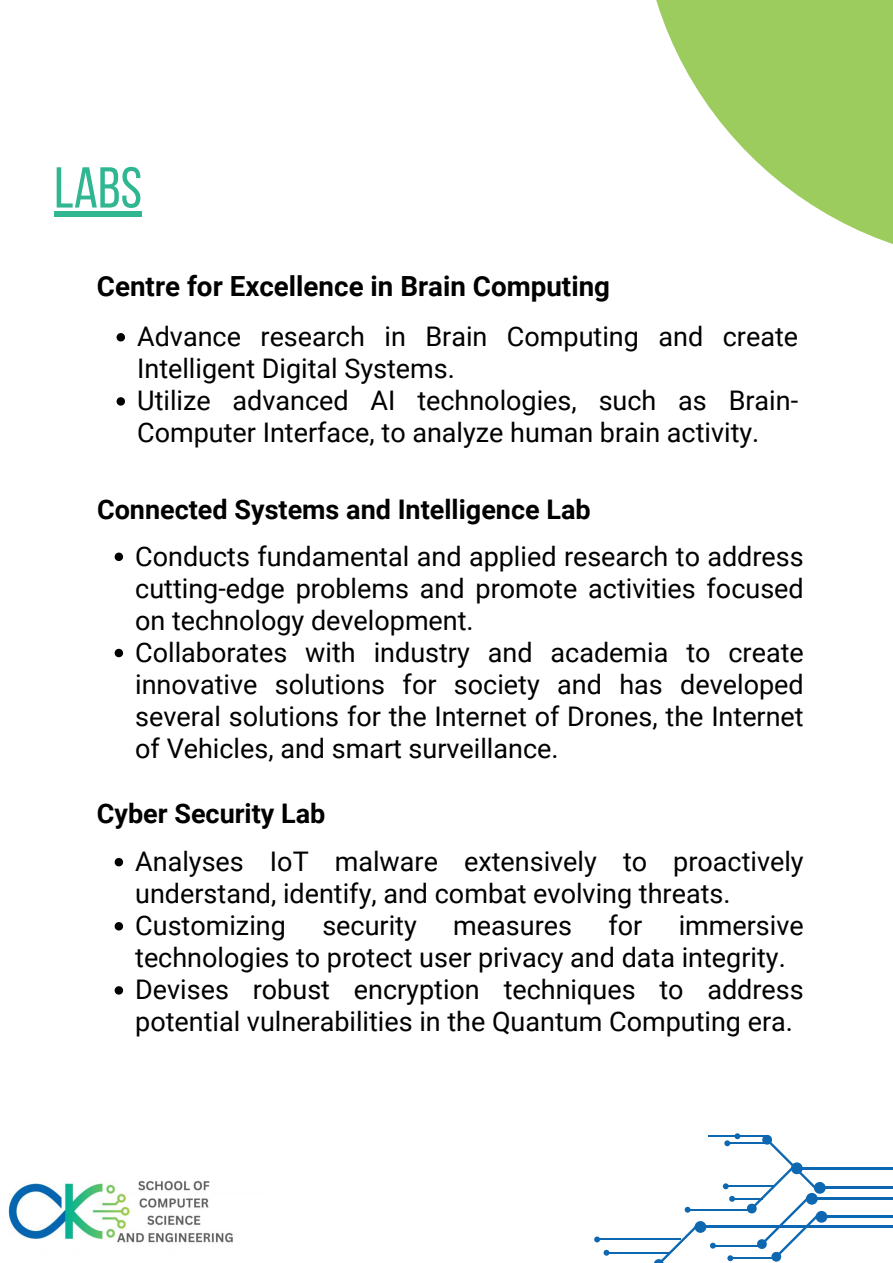
<style>
.page{position:relative;width:893px;height:1263px;background:#fff}
.page>*{position:absolute;margin:0;border:0;box-sizing:border-box;transform-origin:0 0}
.t1{font:57.53px "Bebas Neue";color:#30b791}
.t2{font:700 27.75px "Roboto";color:#000}
.t3{font:27px/32.1px "Roboto";color:#000}
.t4{font:700 27px "Roboto";color:#000}
</style>
<div class="page">
<div style="left:54px;top:211px;width:88px;height:6px;background:#30b791"></div>
<svg style="left:117px;top:333px;width:8px;height:8px"></svg>
<svg style="left:117px;top:397px;width:8px;height:9px"></svg>
<svg style="left:115px;top:553px;width:8px;height:8px"></svg>
<svg style="left:115px;top:649px;width:8px;height:8px"></svg>
<hr style="left:821px;top:1215px;width:72px;height:3px;background:#0d67b1">
<div style="left:815px;top:1211px;width:12px;height:12px;background:#0d67b1;border-radius:50%"></div>
<hr style="left:819px;top:1186px;width:74px;height:3px;background:#0d67b1">
<div style="left:814px;top:1182px;width:11px;height:12px;background:#0d67b1;border-radius:50%"></div>
<hr style="left:811px;top:1197px;width:82px;height:3px;background:#0d67b1">
<hr style="left:796px;top:1167px;width:97px;height:3px;background:#0d67b1">
<hr style="left:700px;top:1225px;width:193px;height:3px;background:#0d67b1">
<div style="left:694px;top:1221px;width:12px;height:12px;background:#0d67b1;border-radius:50%"></div>
<svg style="left:653px;top:1225px;width:45px;height:38px"></svg>
<hr style="left:606px;top:1252px;width:64px;height:1px;background:#0d67b1">
<svg style="left:603px;top:1250px;width:6px;height:6px"></svg>
<hr style="left:597px;top:1239px;width:84px;height:1px;background:#0d67b1">
<svg style="left:594px;top:1236px;width:6px;height:6px"></svg>
<svg style="left:746px;top:1134px;width:72px;height:128px"></svg>
<hr style="left:687px;top:1209px;width:62px;height:1px;background:#0d67b1">
<svg style="left:684px;top:1207px;width:6px;height:6px"></svg>
<hr style="left:732px;top:1198px;width:30px;height:1px;background:#0d67b1">
<svg style="left:729px;top:1196px;width:6px;height:6px"></svg>
<hr style="left:725px;top:1185px;width:49px;height:2px;background:#0d67b1">
<svg style="left:723px;top:1183px;width:5px;height:6px"></svg>
<hr style="left:730px;top:1257px;width:45px;height:2px;background:#0d67b1">
<svg style="left:727px;top:1255px;width:6px;height:6px"></svg>
<hr style="left:713px;top:1245px;width:47px;height:1px;background:#0d67b1">
<svg style="left:710px;top:1243px;width:6px;height:5px"></svg>
<hr style="left:707px;top:1135px;width:58px;height:2px;background:#0d67b1">
<hr style="left:727px;top:1142px;width:42px;height:2px;background:#0d67b1">
<svg style="left:724px;top:1133px;width:16px;height:13px"></svg>
<svg style="left:115px;top:858px;width:8px;height:8px"></svg>
<svg style="left:115px;top:922px;width:8px;height:8px"></svg>
<svg style="left:115px;top:986px;width:8px;height:9px"></svg>
<svg style="left:656px;top:0;width:237px;height:244px;fill:#9ccc5e"></svg>
<img style="left:8px;top:1181px;width:225px;height:62px">
<h2 class="t1" style="left:54px;top:164px;width:89px">LABs</h2>
<h1 class="t2" style="left:97px;top:270px;width:515px">Centre for Excellence in Brain Computing</h1>
<h2 class="t3" style="left:137px;top:321px;width:662px">Advance research in Brain Computing and create<br>Intelligent Digital Systems.</h2>
<p class="t3" style="left:137px;top:385px;width:662px">Utilize advanced AI technologies, such as Brain-<br>Computer Interface, to analyze human brain activity.</p>
<p class="t4" style="left:97px;top:494px;width:495px">Connected Systems and Intelligence Lab</p>
<p class="t3" style="left:135px;top:540px;width:670px;text-align:justify">Conducts fundamental and applied research to address cutting-edge problems and promote activities focused on technology development.</p>
<h2 class="t3" style="left:135px;top:636px;width:670px;text-align:justify">Collaborates with industry and academia to create innovative solutions for society and has developed several solutions for the Internet of Drones, the Internet of Vehicles, and smart surveillance.</h2>
<p class="t4" style="left:97px;top:798px;width:230px">Cyber Security Lab</p>
<p class="t3" style="left:135px;top:845px;width:670px">Analyses IoT malware extensively to proactively understand, identify, and combat evolving threats.</p>
<p class="t3" style="left:135px;top:910px;width:152px">Customizing</p>
<p class="t3" style="left:322px;top:910px;width:96px">security</p>
<p class="t3" style="left:453px;top:910px;width:120px">measures</p>
<p class="t3" style="left:608px;top:910px;width:35px">for</p>
<p class="t3" style="left:135px;top:910px;width:670px;text-indent:543px">immersive technologies to protect user privacy and data integrity.</p>
<p class="t3" style="left:135px;top:974px;width:670px">Devises robust encryption techniques to address potential vulnerabilities in the Quantum Computing era.</p>
</div>
